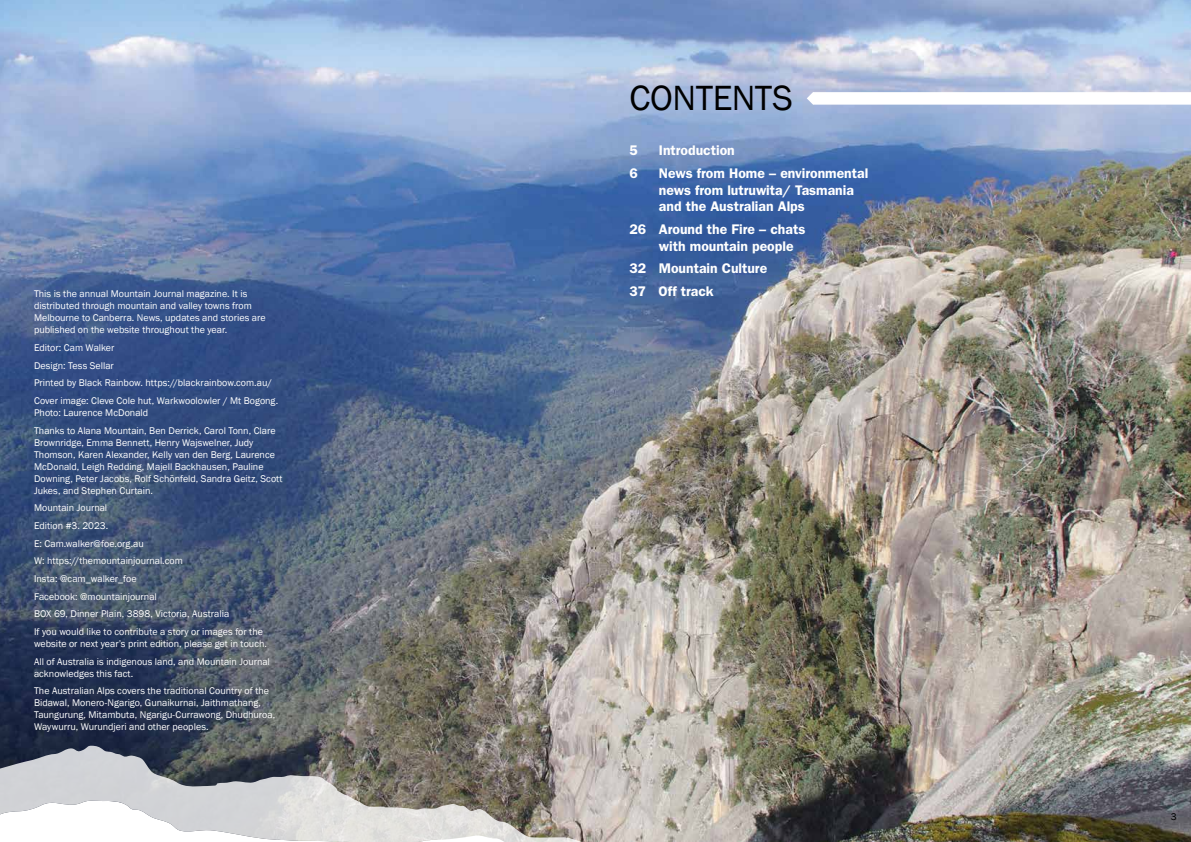
<style>
.page{position:relative;width:1191px;height:842px;background:#fff}
.page>*{position:absolute;margin:0;border:0;box-sizing:border-box;transform-origin:0 0}
.t1{font:36px "Franklin Gothic";letter-spacing:-.01em;color:#000}
.t2{font:600 14px/16.8px "Franklin Gothic";color:#fff}
.t3{font:10px/17.7px "Franklin Gothic";color:#fff}
.t4{font:10px "Franklin Gothic";color:#000}
</style>
<div class="page">
<img style="left:0;top:0;width:1191px;height:842px">
<div style="left:813px;top:92px;width:378px;height:13px;background:#fff"></div>
<svg style="left:806px;top:92px;width:13px;height:13px"></svg>
<svg style="left:0;top:746px;width:595px;height:53px;background:#898887"></svg>
<svg style="left:0;top:799px;width:595px;height:43px"></svg>
<p class="t3" style="left:34px;top:288px;width:233px;line-height:12px">This is the annual Mountain Journal magazine. It is distributed through mountain and valley towns from Melbourne to Canberra. News, updates and stories are published on the website throughout the year.</p>
<p class="t3" style="left:34px;top:339px;width:246px">Editor: Cam Walker<br>Design: Tess Sellar<br>Printed by Black Rainbow. https://blackrainbow.com.au/ Cover image: Cleve Cole hut, Warkwoolowler / Mt Bogong.</p>
<p class="t3" style="left:34px;top:404px;width:243px">Photo: Laurence McDonald<br>Thanks to Alana Mountain, Ben Derrick, Carol Tonn, Clare</p>
<p class="t3" style="left:34px;top:436px;width:250px;line-height:12px">Brownridge, Emma Bennett, Henry Wajswelner, Judy Thomson, Karen Alexander, Kelly van den Berg, Laurence McDonald, Leigh Redding, Majell Backhausen, Pauline Downing, Peter Jacobs, Rolf Schönfeld, Sandra Geitz, Scott Jukes, and Stephen Curtain.</p>
<p class="t3" style="left:34px;top:499px;width:230px">Mountain Journal<br>Edition #3. 2023.<br>E: Cam.walker@foe.org.au<br>W: https://themountainjournal.com<br>Insta: @cam_walker_foe<br>Facebook: @mountainjournal<br>BOX 69, Dinner Plain, 3898, Victoria, Australia<br>If you would like to contribute a story or images for the</p>
<p class="t3" style="left:34px;top:635px;width:237px">website or next year’s print edition, please get in touch.<br>All of Australia is indigenous land, and Mountain Journal</p>
<p class="t3" style="left:34px;top:665px;width:236px">acknowledges this fact.<br>The Australian Alps covers the traditional Country of the</p>
<p class="t3" style="left:34px;top:697px;width:243px;line-height:12px">Bidawal, Monero-Ngarigo, Gunaikurnai, Jaithmathang,<br>Taungurung, Mitambuta, Ngarigu-Currawong, Dhudhuroa,<br>Waywurru, Wurundjeri and other peoples.</p>
<h1 class="t1" style="left:629px;top:76px;width:165px">CONTENTS</h1>
<h2 class="t2" style="left:629px;top:142px;width:10px">5</h2>
<h2 class="t2" style="left:659px;top:142px;width:77px">Introduction</h2>
<h2 class="t2" style="left:629px;top:165px;width:10px">6</h2>
<h2 class="t2" style="left:659px;top:165px;width:211px">News from Home – environmental news from lutruwita/ Tasmania and the Australian Alps</h2>
<h2 class="t2" style="left:659px;top:221px;width:148px;text-indent:-29px">26 Around the Fire – chats with mountain people</h2>
<h2 class="t2" style="left:629px;top:257px;width:139px;line-height:22.5px">32 Mountain Culture<br>37 Off track</h2>
<p class="t4" style="left:1171px;top:810px;width:7px">3</p>
</div>
